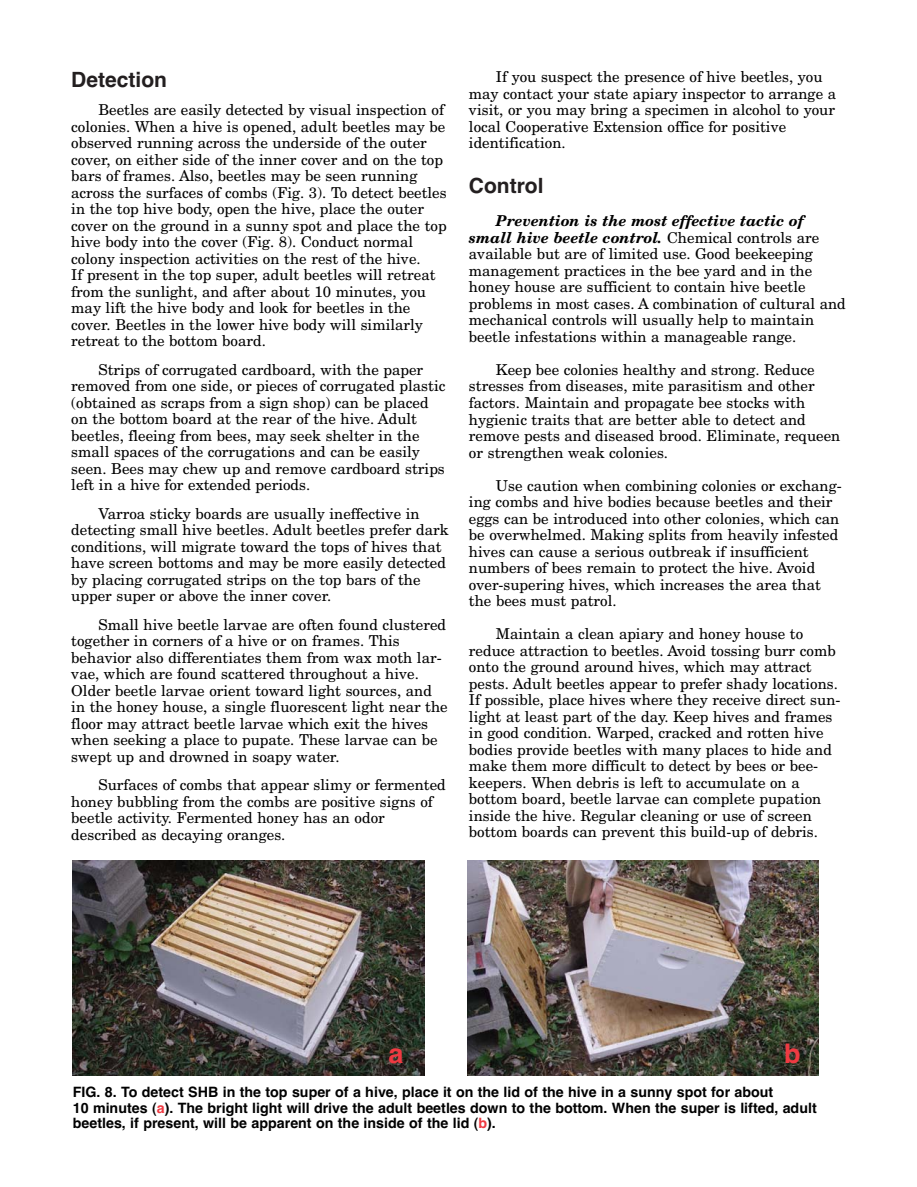
<style>
.page{position:relative;width:917px;height:1187px;background:#fff}
.page>*{position:absolute;margin:0;border:0;box-sizing:border-box;transform-origin:0 0}
.t1{font:700 27px "Helvetica";color:#ef3a42}
.t2{font:700 21px "Helvetica";color:#231f20}
.t3{font:15px/16.5px "New Century Schlbk";color:#000}
.t4{font:700 14.25px/15.8px "Helvetica";color:#000}
.s1{font-weight:700;font-style:italic}
.s2{color:#ef3a42}
</style>
<div class="page">
<img style="left:73px;top:860px;width:351px;height:215px">
<img style="left:467px;top:860px;width:351px;height:215px">
<h3 class="t2" style="left:71px;top:72px;width:97px">Detection</h3>
<p class="t3" style="left:71px;top:103px;width:377px;text-indent:27px">Beetles are easily detected by visual inspection of colonies. When a hive is opened, adult beetles may be observed running across the underside of the outer cover, on either side of the inner cover and on the top bars of frames. Also, beetles may be seen running across the surfaces of combs (Fig. 3). To detect beetles in the top hive body, open the hive, place the outer cover on the ground in a sunny spot and place the top hive body into the cover (Fig. 8). Conduct normal colony inspection activities on the rest of the hive.<br>If present in the top super, adult beetles will retreat from the sunlight, and after about 10 minutes, you may lift the hive body and look for beetles in the cover. Beetles in the lower hive body will similarly retreat to the bottom board.</p>
<p class="t3" style="left:71px;top:362px;width:375px;text-indent:27px">Strips of corrugated cardboard, with the paper removed from one side, or pieces of corrugated plastic (obtained as scraps from a sign shop) can be placed on the bottom board at the rear of the hive. Adult beetles, fleeing from bees, may seek shelter in the small spaces of the corrugations and can be easily seen. Bees may chew up and remove cardboard strips left in a hive for extended periods.</p>
<p class="t3" style="left:71px;top:506px;width:379px;text-indent:27px">Varroa sticky boards are usually ineffective in detecting small hive beetles. Adult beetles prefer dark conditions, will migrate toward the tops of hives that have screen bottoms and may be more easily detected by placing corrugated strips on the top bars of the upper super or above the inner cover.</p>
<p class="t3" style="left:71px;top:617px;width:378px;text-indent:27px">Small hive beetle larvae are often found clustered together in corners of a hive or on frames. This behavior also differentiates them from wax moth lar&shy;vae, which are found scattered throughout a hive.<br>Older beetle larvae orient toward light sources, and in the honey house, a single fluorescent light near the floor may attract beetle larvae which exit the hives when seeking a place to pupate. These larvae can be swept up and drowned in soapy water.</p>
<p class="t3" style="left:71px;top:778px;width:376px;text-indent:27px">Surfaces of combs that appear slimy or fermented honey bubbling from the combs are positive signs of beetle activity. Fermented honey has an odor described as decaying oranges.</p>
<p class="t3" style="left:469px;top:70px;width:368px;text-indent:27px">If you suspect the presence of hive beetles, you may contact your state apiary inspector to arrange a visit, or you may bring a specimen in alcohol to your local Cooperative Extension office for positive identification.</p>
<h3 class="t2" style="left:469px;top:178px;width:76px">Control</h3>
<p class="t3" style="left:469px;top:214px;width:378px;text-indent:27px"><span class="s1">Prevention is the most effective tactic of small hive beetle control.</span> Chemical controls are available but are of limited use. Good beekeeping management practices in the bee yard and in the honey house are sufficient to contain hive beetle problems in most cases. A combination of cultural and mechanical controls will usually help to maintain beetle infestations within a manageable range.</p>
<p class="t3" style="left:469px;top:363px;width:373px;text-indent:27px">Keep bee colonies healthy and strong. Reduce stresses from diseases, mite parasitism and other factors. Maintain and propagate bee stocks with hygienic traits that are better able to detect and remove pests and diseased brood. Eliminate, requeen or strengthen weak colonies.</p>
<p class="t3" style="left:469px;top:478px;width:374px;text-indent:27px">Use caution when combining colonies or exchang&shy;ing combs and hive bodies because beetles and their eggs can be introduced into other colonies, which can be overwhelmed. Making splits from heavily infested hives can cause a serious outbreak if insufficient numbers of bees remain to protect the hive. Avoid over-supering hives, which increases the area that the bees must patrol.</p>
<p class="t3" style="left:469px;top:627px;width:373px;text-indent:27px">Maintain a clean apiary and honey house to reduce attraction to beetles. Avoid tossing burr comb onto the ground around hives, which may attract pests. Adult beetles appear to prefer shady locations.<br>If possible, place hives where they receive direct sun&shy;light at least part of the day. Keep hives and frames in good condition. Warped, cracked and rotten hive bodies provide beetles with many places to hide and make them more difficult to detect by bees or bee&shy;keepers. When debris is left to accumulate on a bottom board, beetle larvae can complete pupation inside the hive. Regular cleaning or use of screen bottom boards can prevent this build-up of debris.</p>
<p class="t1" style="left:388px;top:1043px;width:17px">a</p>
<p class="t1" style="left:784px;top:1043px;width:18px">b</p>
<p class="t4" style="left:73px;top:1085px;width:745px">FIG. 8. To detect SHB in the top super of a hive, place it on the lid of the hive in a sunny spot for about<br>10 minutes (<span class="s2">a</span>). The bright light will drive the adult beetles down to the bottom. When the super is lifted, adult beetles, if present, will be apparent on the inside of the lid (<span class="s2">b</span>).</p>
</div>
